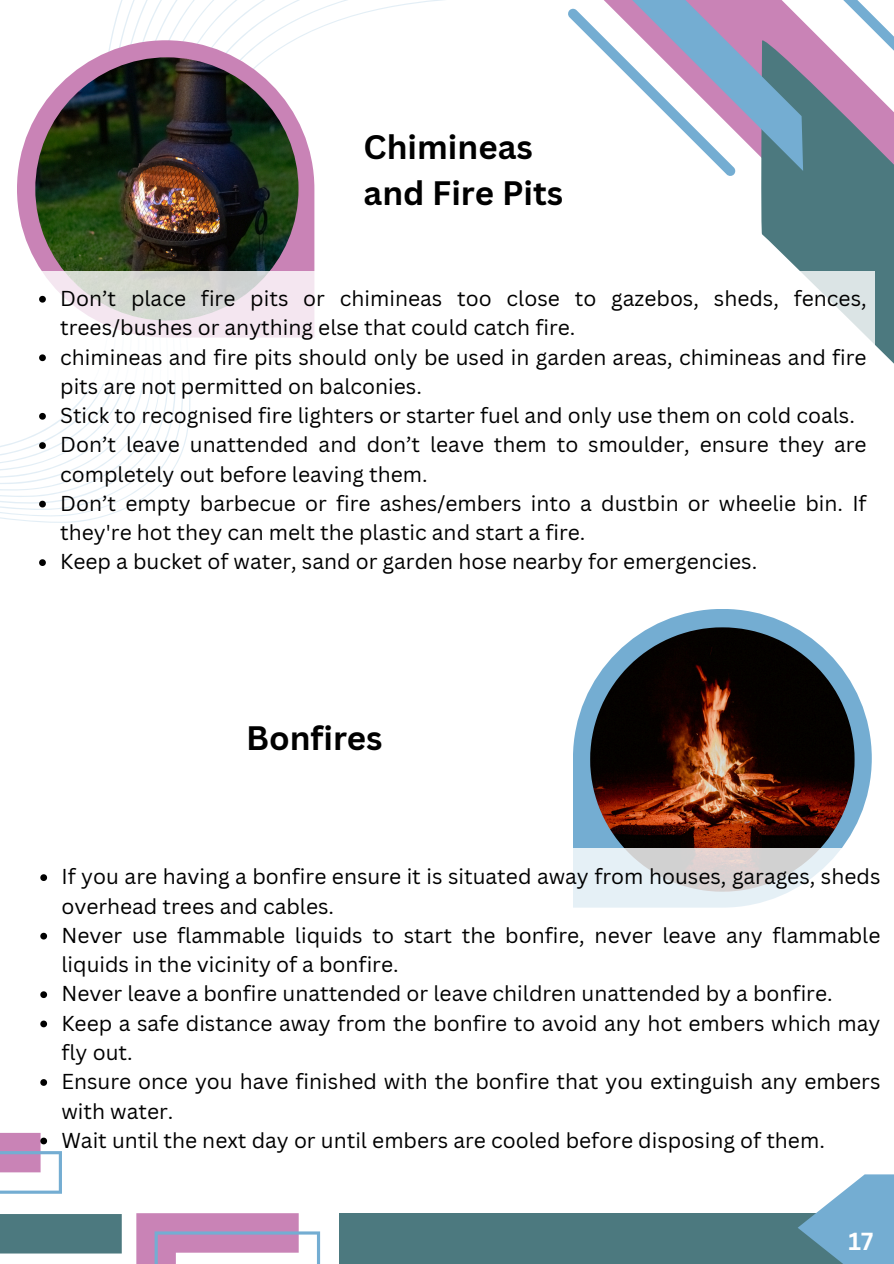
<style>
.page{position:relative;width:894px;height:1264px;background:#fff}
.page>*{position:absolute;margin:0;border:0;box-sizing:border-box;transform-origin:0 0}
.t1{font:700 33px/46.2px "Canva Sans";color:#000}
.t2{font:700 24px "Canva Sans";color:#fff}
.t3{font:21px/29.2px "Canva Sans";color:#000}
</style>
<div class="page">
<svg style="left:136px;top:1213px;width:184px;height:50px"></svg>
<div style="left:339px;top:1213px;width:554px;height:50px;background:#4c797f"></div>
<svg style="left:761px;top:176px;width:132px;height:187px;background:#598388"></svg>
<svg style="left:568px;top:0;width:325px;height:176px"></svg>
<svg style="left:0;top:0;width:443px;height:523px"></svg>
<svg style="left:17px;top:40px;width:297px;height:231px;fill:#c983b6"></svg>
<img style="left:35px;top:57px;width:263px;height:263px;border-radius:50%">
<svg style="left:573px;top:609px;width:298px;height:239px"></svg>
<img style="left:590px;top:627px;width:264px;height:221px">
<svg style="left:573px;top:848px;width:269px;height:60px;background:#e3e6e9"></svg>
<svg style="left:17px;top:271px;width:857px;height:112px"></svg>
<svg style="left:39px;top:296px;width:7px;height:6px"></svg>
<svg style="left:39px;top:354px;width:7px;height:7px"></svg>
<svg style="left:39px;top:413px;width:7px;height:6px"></svg>
<svg style="left:39px;top:442px;width:7px;height:7px"></svg>
<svg style="left:39px;top:500px;width:7px;height:7px"></svg>
<svg style="left:39px;top:559px;width:7px;height:7px"></svg>
<svg style="left:40px;top:874px;width:7px;height:7px"></svg>
<svg style="left:40px;top:932px;width:7px;height:7px"></svg>
<svg style="left:40px;top:991px;width:7px;height:7px"></svg>
<svg style="left:40px;top:1020px;width:7px;height:7px"></svg>
<svg style="left:40px;top:1079px;width:7px;height:6px"></svg>
<svg style="left:0;top:1132px;width:121px;height:122px"></svg>
<svg style="left:798px;top:1174px;width:95px;height:89px;fill:#74add2"></svg>
<p class="t1" style="left:363px;top:123px;width:201px">Chimineas and Fire Pits</p>
<p class="t3" style="left:60px;top:283px;width:807px">Don’t place fire pits or chimineas too close to gazebos, sheds, fences, trees/bushes or anything else that could catch fire.</p>
<h1 class="t3" style="left:60px;top:342px;width:807px">chimineas and fire pits should only be used in garden areas, chimineas and fire pits are not permitted on balconies.</h1>
<p class="t3" style="left:60px;top:400px;width:796px">Stick to recognised fire lighters or starter fuel and only use them on cold coals.</p>
<p class="t3" style="left:60px;top:429px;width:807px">Don’t leave unattended and don’t leave them to smoulder, ensure they are completely out before leaving them.</p>
<p class="t3" style="left:60px;top:488px;width:807px">Don’t empty barbecue or fire ashes/embers into a dustbin or wheelie bin. If they're hot they can melt the plastic and start a fire.</p>
<p class="t3" style="left:60px;top:546px;width:698px">Keep a bucket of water, sand or garden hose nearby for emergencies.</p>
<p class="t1" style="left:246px;top:714px;width:138px">Bonfires</p>
<p class="t3" style="left:61px;top:861px;width:820px">If you are having a bonfire ensure it is situated away from houses, garages, sheds overhead trees and cables.</p>
<p class="t3" style="left:61px;top:920px;width:820px">Never use flammable liquids to start the bonfire, never leave any flammable liquids in the vicinity of a bonfire.</p>
<p class="t3" style="left:61px;top:978px;width:772px">Never leave a bonfire unattended or leave children unattended by a bonfire.</p>
<h1 class="t3" style="left:61px;top:1007px;width:820px">Keep a safe distance away from the bonfire to avoid any hot embers which may fly out.</h1>
<p class="t3" style="left:61px;top:1066px;width:820px">Ensure once you have finished with the bonfire that you extinguish any embers with water.</p>
<p class="t3" style="left:61px;top:1124px;width:764px">Wait until the next day or until embers are cooled before disposing of them.</p>
<p class="t2" style="left:848px;top:1224px;width:26px">17</p>
</div>
